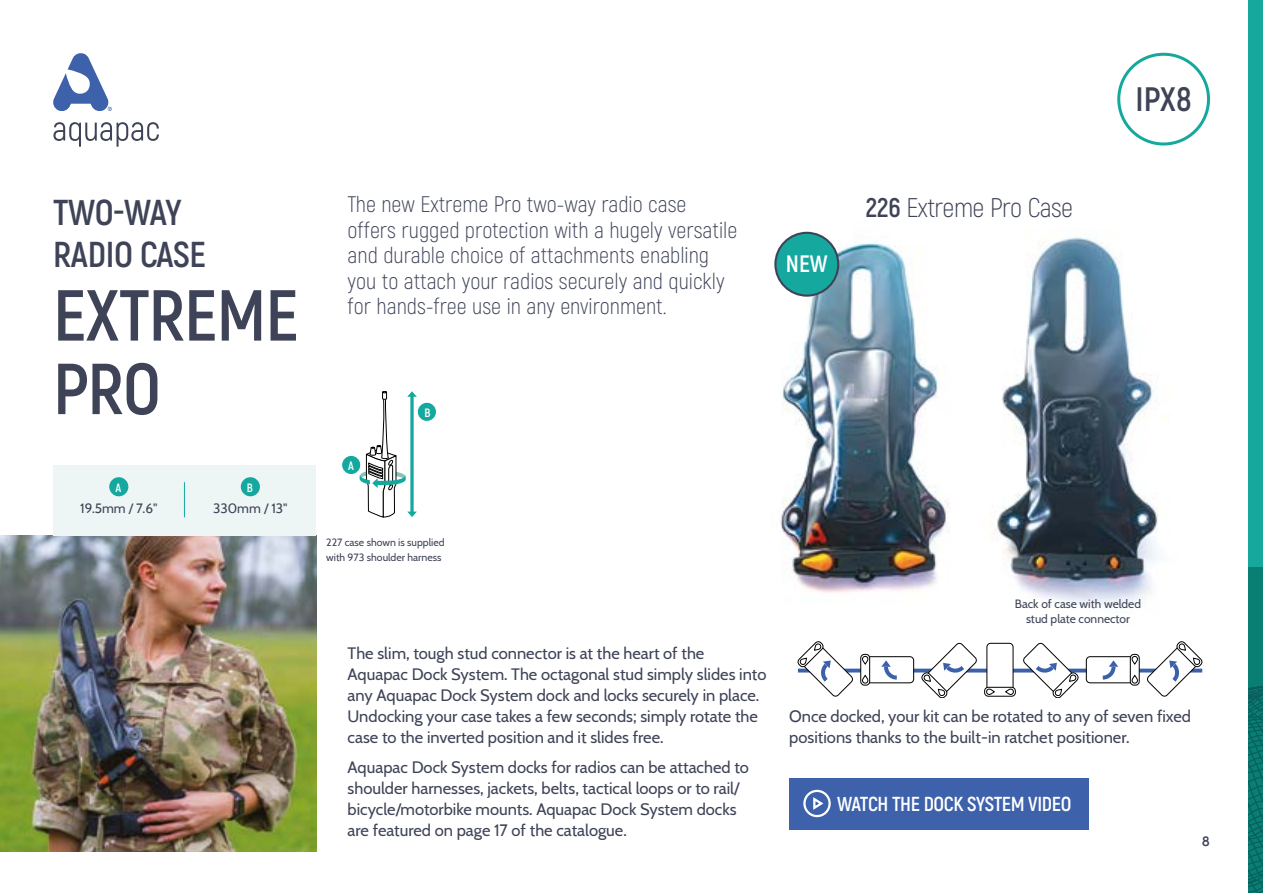
<style>
.page{position:relative;width:1263px;height:893px;background:#fff}
.page>*{position:absolute;margin:0;border:0;box-sizing:border-box;transform-origin:0 0}
.t1{font:700 72px/73.5px "Akrobat";letter-spacing:-.01em;color:#3e4357}
.t2{font:700 36px/42px "Akrobat";letter-spacing:-.01em;color:#3e4357}
.t3{font:700 33.9px "Akrobat";color:#3e4357}
.t4{font:300 27px "Akrobat";letter-spacing:-.02em;color:#3e4357}
.t5{font:700 23.7px "Akrobat";color:#fff}
.t6{font:300 22.5px/25.5px "Akrobat";color:#3e4357}
.t7{font:700 20.25px "Akrobat";letter-spacing:-.02em;color:#fff}
.t8{font:16.5px/21px "Cabin";color:#3e4357}
.t9{font:13.5px "Cabin";color:#3e4357}
.t10{font:700 13.5px "Cabin";color:#3e4357}
.t11{font:700 12.15px "Akrobat";color:#fff}
.t12{font:12px/15px "Cabin";color:#3e4357;text-align:center}
.t13{font:10.5px/15px "Cabin";color:#3e4357}
.s1{font-weight:700}
</style>
<div class="page">
<svg style="left:53px;top:122px;width:106px;height:25px"></svg>
<svg style="left:53px;top:53px;width:59px;height:58px"></svg>
<img style="left:992px;top:237px;width:167px;height:368px">
<img style="left:775px;top:231px;width:175px;height:362px">
<svg style="left:798px;top:642px;width:404px;height:56px"></svg>
<div style="left:1117px;top:53px;width:93px;height:92px;border:3px solid #15a89f;border-radius:50%"></div>
<div style="left:789px;top:778px;width:300px;height:51px;background:#3d61ab"></div>
<div style="left:803px;top:790px;width:28px;height:27px;border:2px solid #fff;border-radius:50%"></div>
<svg style="left:813px;top:797px;width:11px;height:13px"></svg>
<div style="left:1248px;top:0;width:15px;height:893px;background:#17a89d"></div>
<svg style="left:1248px;top:574px;width:15px;height:319px;background:#08766c"></svg>
<img style="left:0;top:536px;width:316px;height:316px">
<div style="left:53px;top:466px;width:263px;height:70px;background:#edf6f5"></div>
<hr style="left:184px;top:482px;width:1px;height:35px;background:#15a89f">
<div style="left:109px;top:477px;width:19px;height:19px;background:#15a89f;border-radius:50%"></div>
<div style="left:241px;top:477px;width:19px;height:19px;background:#15a89f;border-radius:50%"></div>
<svg style="left:360px;top:391px;width:57px;height:126px"></svg>
<div style="left:342px;top:455px;width:19px;height:20px;background:#15a89f;border-radius:50%"></div>
<div style="left:341px;top:455px;width:20px;height:20px;border:1px solid #fff;border-radius:50%"></div>
<div style="left:417px;top:402px;width:19px;height:19px;background:#15a89f;border-radius:50%"></div>
<div style="left:417px;top:402px;width:20px;height:20px;border:1px solid #fff;border-radius:50%"></div>
<div style="left:775px;top:233px;width:63px;height:63px;background:#15a89f;border-radius:50%"></div>
<div style="left:774px;top:232px;width:65px;height:65px;border:2px solid #3e4357;border-radius:50%"></div>
<h3 class="t3" style="left:1135px;top:78px;width:58px">IPX8</h3>
<h2 class="t2" style="left:53px;top:191px;width:154px">TWO-WAY<br>RADIO CASE</h2>
<h1 class="t1" style="left:53px;top:278px;width:247px">EXTREME<br>PRO</h1>
<p class="t11" style="left:116px;top:480px;width:7px">A</p>
<p class="t11" style="left:247px;top:480px;width:8px">B</p>
<p class="t9" style="left:80px;top:498px;width:79px">19.5mm / 7.6"</p>
<p class="t9" style="left:213px;top:498px;width:76px">330mm / 13"</p>
<h3 class="t6" style="left:348px;top:192px;width:391px">The new Extreme Pro two-way radio case offers rugged protection with a hugely versatile and durable choice of attachments enabling you to attach your radios securely and quickly for hands-free use in any environment.</h3>
<h3 class="t5" style="left:786px;top:249px;width:43px">NEW</h3>
<h3 class="t4" style="left:866px;top:191px;width:209px"><span class="s1">226</span> Extreme Pro Case</h3>
<p class="t11" style="left:348px;top:458px;width:7px">A</p>
<p class="t11" style="left:425px;top:405px;width:8px">B</p>
<p class="t13" style="left:326px;top:534px;width:120px">227 case shown is supplied with 973 shoulder harness</p>
<p class="t8" style="left:348px;top:642px;width:420px">The slim, tough stud connector is at the heart of the Aquapac Dock System. The octagonal stud simply slides into any Aquapac Dock System dock and locks securely in place.<br>Undocking your case takes a few seconds; simply rotate the case to the inverted position and it slides free.</p>
<p class="t8" style="left:348px;top:755px;width:403px">Aquapac Dock System docks for radios can be attached to shoulder harnesses, jackets, belts, tactical loops or to rail/ bicycle/motorbike mounts. Aquapac Dock System docks are featured on page 17 of the catalogue.</p>
<p class="t12" style="left:1015px;top:595px;width:128px">Back of case with welded stud plate connector</p>
<p class="t8" style="left:789px;top:705px;width:403px">Once docked, your kit can be rotated to any of seven fixed positions thanks to the built-in ratchet positioner.</p>
<p class="t7" style="left:837px;top:791px;width:236px">WATCH THE DOCK SYSTEM VIDEO</p>
<p class="t10" style="left:1202px;top:831px;width:10px">8</p>
</div>
